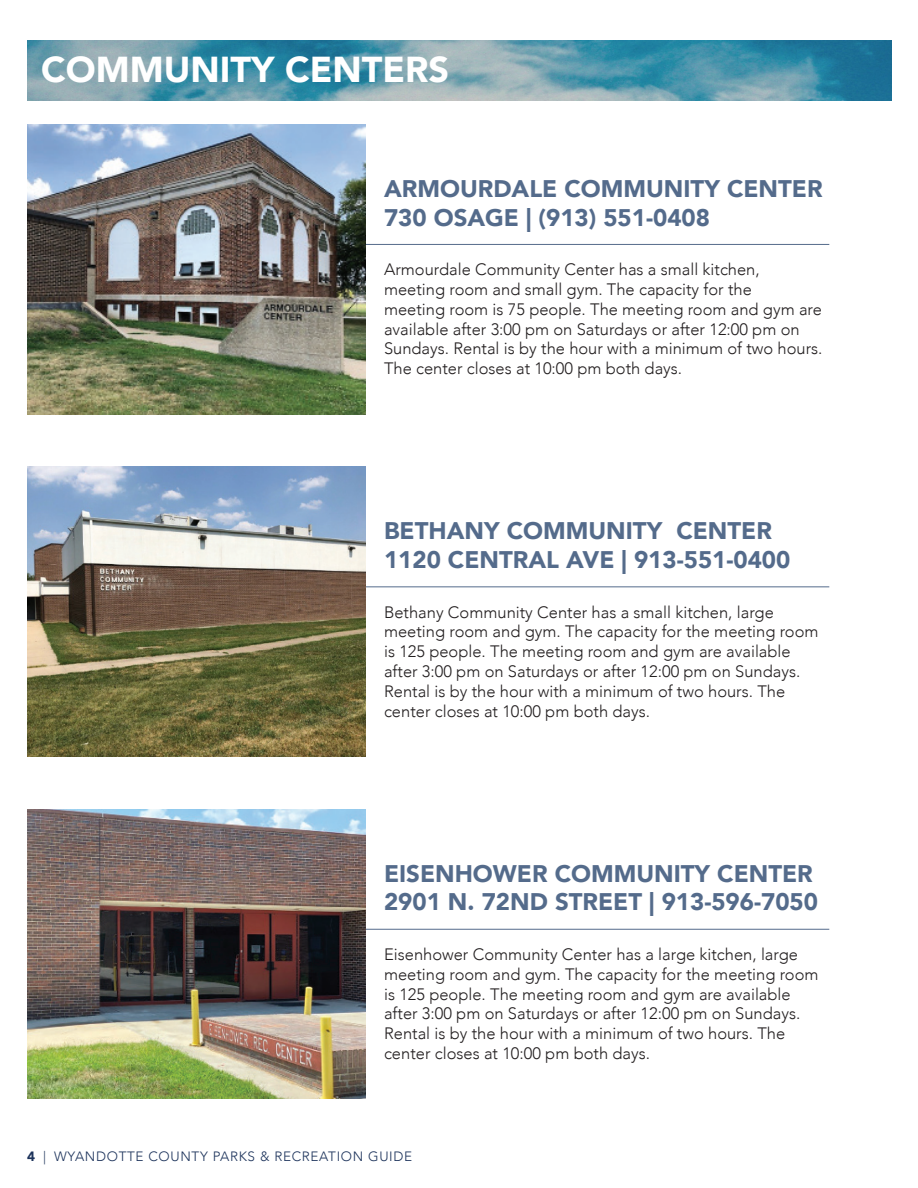
<style>
.page{position:relative;width:918px;height:1188px;background:#fff}
.page>*{position:absolute;margin:0;border:0;box-sizing:border-box;transform-origin:0 0}
.t1{font:900 36px "Avenir";color:#fff}
.t2{font:900 24px "Avenir";color:#546b8b}
.t3{font:300 16.5px/19.8px "Avenir";color:#231f20}
.t4{font:300 13.5px "Avenir";letter-spacing:.05em;color:#1d335b}
.s1{font-weight:900}
</style>
<div class="page">
<img style="left:28px;top:41px;width:864px;height:59px">
<hr style="left:325px;top:244px;width:504px;height:1px;background:#546b8b">
<hr style="left:325px;top:586px;width:504px;height:1px;background:#546b8b">
<hr style="left:325px;top:929px;width:504px;height:1px;background:#546b8b">
<img style="left:27px;top:124px;width:339px;height:290px">
<img style="left:27px;top:467px;width:339px;height:289px">
<img style="left:27px;top:809px;width:339px;height:290px">
<p class="t1" style="left:41px;top:39px;width:409px">COMMUNITY CENTERS</p>
<p class="t2" style="left:384px;top:168px;width:440px">ARMOURDALE COMMUNITY CENTER</p>
<p class="t2" style="left:384px;top:197px;width:327px">730 OSAGE | (913) 551-0408</p>
<p class="t3" style="left:384px;top:260px;width:440px">Armourdale Community Center has a small kitchen, meeting room and small gym. The capacity for the<br>meeting room is 75 people. The meeting room and gym are available after 3:00 pm on Saturdays or after 12:00 pm on Sundays. Rental is by the hour with a minimum of two hours.<br>The center closes at 10:00 pm both days.</p>
<p class="t2" style="left:384px;top:510px;width:389px">BETHANY COMMUNITY CENTER</p>
<p class="t2" style="left:384px;top:539px;width:408px">1120 CENTRAL AVE | 913-551-0400</p>
<p class="t3" style="left:384px;top:602px;width:436px">Bethany Community Center has a small kitchen, large meeting room and gym. The capacity for the meeting room is 125 people. The meeting room and gym are available after 3:00 pm on Saturdays or after 12:00 pm on Sundays.<br>Rental is by the hour with a minimum of two hours. The center closes at 10:00 pm both days.</p>
<p class="t2" style="left:384px;top:853px;width:430px">EISENHOWER COMMUNITY CENTER</p>
<p class="t2" style="left:384px;top:881px;width:435px">2901 N. 72ND STREET | 913-596-7050</p>
<p class="t3" style="left:384px;top:944px;width:436px">Eisenhower Community Center has a large kitchen, large meeting room and gym. The capacity for the meeting room is 125 people. The meeting room and gym are available after 3:00 pm on Saturdays or after 12:00 pm on Sundays.<br>Rental is by the hour with a minimum of two hours. The center closes at 10:00 pm both days.</p>
<p class="t4" style="left:27px;top:1148px;width:387px"><span class="s1">4</span> | WYANDOTTE COUNTY PARKS &amp; RECREATION GUIDE</p>
</div>
